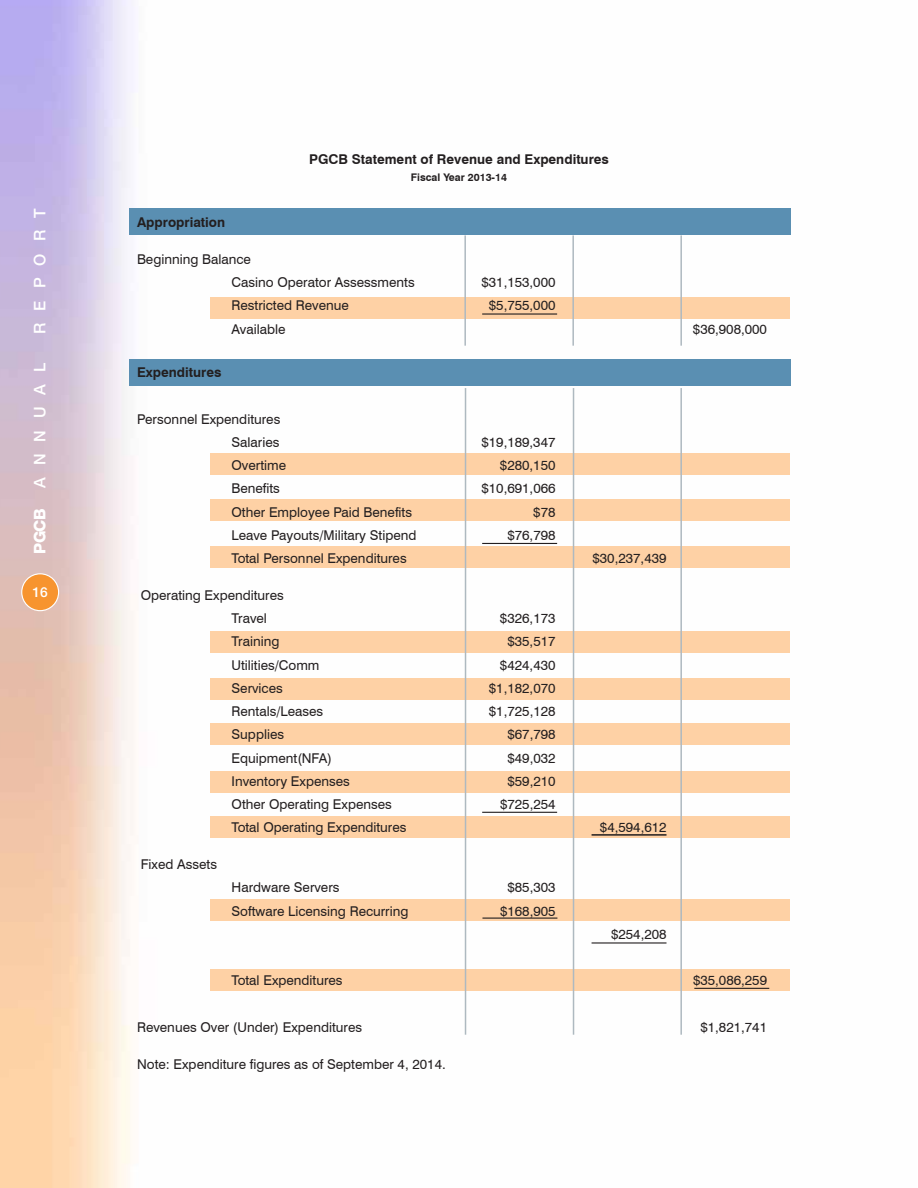
<style>
.page{position:relative;width:918px;height:1188px;background:#fff}
.page>*{position:absolute;margin:0;border:0;box-sizing:border-box;transform-origin:0 0}
.t1{font:500 16.05px "Helvetica Neue";color:#fff}
.t2{font:800 16.05px "Helvetica Neue";color:#fff}
.t3{font:500 13.8px "Helvetica Neue";color:#fff}
.t4{font:13.5px/23.2px "Swiss 721 BT";color:#231f20}
.t5{font:700 13.5px "Swiss 721 BT";color:#231f20}
.t6{font:700 10.5px "Swiss 721 BT";color:#231f20}
</style>
<div class="page">
<img style="left:0;top:0;width:791px;height:1188px">
<div style="left:22px;top:574px;width:37px;height:37px;background:#f7942f;border-radius:50%"></div>
<div style="left:21px;top:573px;width:38px;height:38px;border:1px solid #fff;border-radius:50%"></div>
<div style="left:129px;top:208px;width:661px;height:27px;background:#5a8fb2"></div>
<div style="left:129px;top:359px;width:661px;height:27px;background:#5a8fb2"></div>
<div style="left:210px;top:454px;width:580px;height:21px;background:#fed1a5"></div>
<div style="left:210px;top:500px;width:580px;height:21px;background:#fed1a5"></div>
<div style="left:210px;top:547px;width:580px;height:21px;background:#fed1a5"></div>
<div style="left:210px;top:631px;width:580px;height:21px;background:#fed1a5"></div>
<div style="left:210px;top:678px;width:580px;height:22px;background:#fed1a5"></div>
<div style="left:210px;top:724px;width:580px;height:21px;background:#fed1a5"></div>
<div style="left:210px;top:771px;width:580px;height:22px;background:#fed1a5"></div>
<div style="left:210px;top:817px;width:580px;height:21px;background:#fed1a5"></div>
<div style="left:210px;top:900px;width:580px;height:21px;background:#fed1a5"></div>
<div style="left:210px;top:969px;width:580px;height:22px;background:#fed1a5"></div>
<div style="left:210px;top:297px;width:580px;height:21px;background:#fed1a5"></div>
<hr style="left:482px;top:543px;width:75px;height:1px;background:#231f20">
<hr style="left:482px;top:313px;width:75px;height:2px;background:#231f20">
<hr style="left:482px;top:812px;width:75px;height:1px;background:#231f20">
<hr style="left:482px;top:918px;width:75px;height:1px;background:#231f20">
<hr style="left:592px;top:942px;width:75px;height:2px;background:#231f20">
<hr style="left:694px;top:988px;width:75px;height:1px;background:#231f20">
<hr style="left:680px;top:235px;width:2px;height:111px;background:#aeb9c0">
<hr style="left:572px;top:235px;width:2px;height:111px;background:#aeb9c0">
<hr style="left:464px;top:235px;width:2px;height:111px;background:#aeb9c0">
<hr style="left:680px;top:388px;width:2px;height:647px;background:#aeb9c0">
<hr style="left:573px;top:388px;width:1px;height:647px;background:#aeb9c0">
<hr style="left:465px;top:388px;width:1px;height:647px;background:#aeb9c0">
<hr style="left:592px;top:834px;width:75px;height:2px;background:#231f20">
<p class="t1" style="left:30px;top:334px;width:125px;rotate:-90deg">R eport</p>
<p class="t1" style="left:30px;top:488px;width:126px;rotate:-90deg">A nnual</p>
<p class="t2" style="left:30px;top:554px;width:46px;rotate:-90deg">PGCB</p>
<p class="t3" style="left:33px;top:584px;width:17px">16</p>
<p class="t5" style="left:309px;top:151px;width:301px">PGCB Statement of Revenue and Expenditures</p>
<p class="t6" style="left:411px;top:171px;width:98px">Fiscal Year 2013-14</p>
<p class="t5" style="left:137px;top:214px;width:90px">Appropriation</p>
<p class="t4" style="left:232px;top:247px;width:185px;text-indent:-95px">Beginning Balance<br>Casino Operator Assessments</p>
<p class="t4" style="left:481px;top:271px;width:76px">$31,153,000</p>
<p class="t4" style="left:232px;top:294px;width:119px">Restricted Revenue</p>
<p class="t4" style="left:489px;top:294px;width:68px">$5,755,000</p>
<p class="t4" style="left:232px;top:317px;width:56px">Available</p>
<p class="t4" style="left:693px;top:317px;width:76px">$36,908,000</p>
<p class="t5" style="left:137px;top:364px;width:86px">Expenditures</p>
<p class="t4" style="left:137px;top:407px;width:145px;text-align:right">Personnel Expenditures<br>Salaries</p>
<p class="t4" style="left:481px;top:430px;width:76px">$19,189,347</p>
<p class="t4" style="left:232px;top:454px;width:56px">Overtime</p>
<p class="t4" style="left:500px;top:454px;width:57px">$280,150</p>
<p class="t4" style="left:232px;top:477px;width:50px">Benefits</p>
<p class="t4" style="left:481px;top:477px;width:76px">$10,691,066</p>
<p class="t4" style="left:232px;top:500px;width:182px">Other Employee Paid Benefits</p>
<p class="t4" style="left:533px;top:500px;width:24px">$78</p>
<p class="t4" style="left:232px;top:523px;width:186px">Leave Payouts/Military Stipend</p>
<p class="t4" style="left:507px;top:523px;width:50px">$76,798</p>
<p class="t4" style="left:232px;top:547px;width:177px">Total Personnel Expenditures</p>
<p class="t4" style="left:592px;top:547px;width:76px">$30,237,439</p>
<p class="t4" style="left:232px;top:583px;width:54px;text-indent:-91px">Operating Expenditures<br>Travel</p>
<p class="t4" style="left:500px;top:607px;width:57px">$326,173</p>
<p class="t4" style="left:141px;top:853px;width:78px">Fixed Assets</p>
<p class="t4" style="left:232px;top:630px;width:49px">Training</p>
<p class="t4" style="left:507px;top:630px;width:50px">$35,517</p>
<p class="t4" style="left:232px;top:653px;width:89px">Utilities/Comm</p>
<p class="t4" style="left:500px;top:653px;width:57px">$424,430</p>
<p class="t4" style="left:232px;top:676px;width:53px">Services</p>
<p class="t4" style="left:489px;top:676px;width:68px">$1,182,070</p>
<p class="t4" style="left:232px;top:700px;width:93px">Rentals/Leases</p>
<p class="t4" style="left:489px;top:700px;width:68px">$1,725,128</p>
<p class="t4" style="left:232px;top:723px;width:54px">Supplies</p>
<p class="t4" style="left:507px;top:723px;width:50px">$67,798</p>
<p class="t4" style="left:232px;top:746px;width:102px">Equipment(NFA)</p>
<p class="t4" style="left:507px;top:746px;width:50px">$49,032</p>
<p class="t4" style="left:232px;top:769px;width:120px">Inventory Expenses</p>
<p class="t4" style="left:507px;top:769px;width:50px">$59,210</p>
<p class="t4" style="left:232px;top:793px;width:162px">Other Operating Expenses</p>
<p class="t4" style="left:500px;top:793px;width:57px">$725,254</p>
<p class="t4" style="left:232px;top:816px;width:176px">Total Operating Expenditures</p>
<p class="t4" style="left:600px;top:816px;width:68px">$4,594,612</p>
<p class="t4" style="left:232px;top:876px;width:109px">Hardware Servers</p>
<p class="t4" style="left:507px;top:876px;width:50px">$85,303</p>
<p class="t4" style="left:232px;top:899px;width:178px">Software Licensing Recurring</p>
<p class="t4" style="left:500px;top:899px;width:57px">$168,905</p>
<p class="t4" style="left:611px;top:922px;width:57px">$254,208</p>
<p class="t4" style="left:232px;top:969px;width:113px">Total Expenditures</p>
<p class="t4" style="left:693px;top:969px;width:76px">$35,086,259</p>
<p class="t4" style="left:137px;top:1015px;width:227px">Revenues Over (Under) Expenditures</p>
<p class="t4" style="left:700px;top:1015px;width:68px">$1,821,741</p>
<p class="t4" style="left:137px;top:1052px;width:310px">Note: Expenditure figures as of September 4, 2014.</p>
</div>
